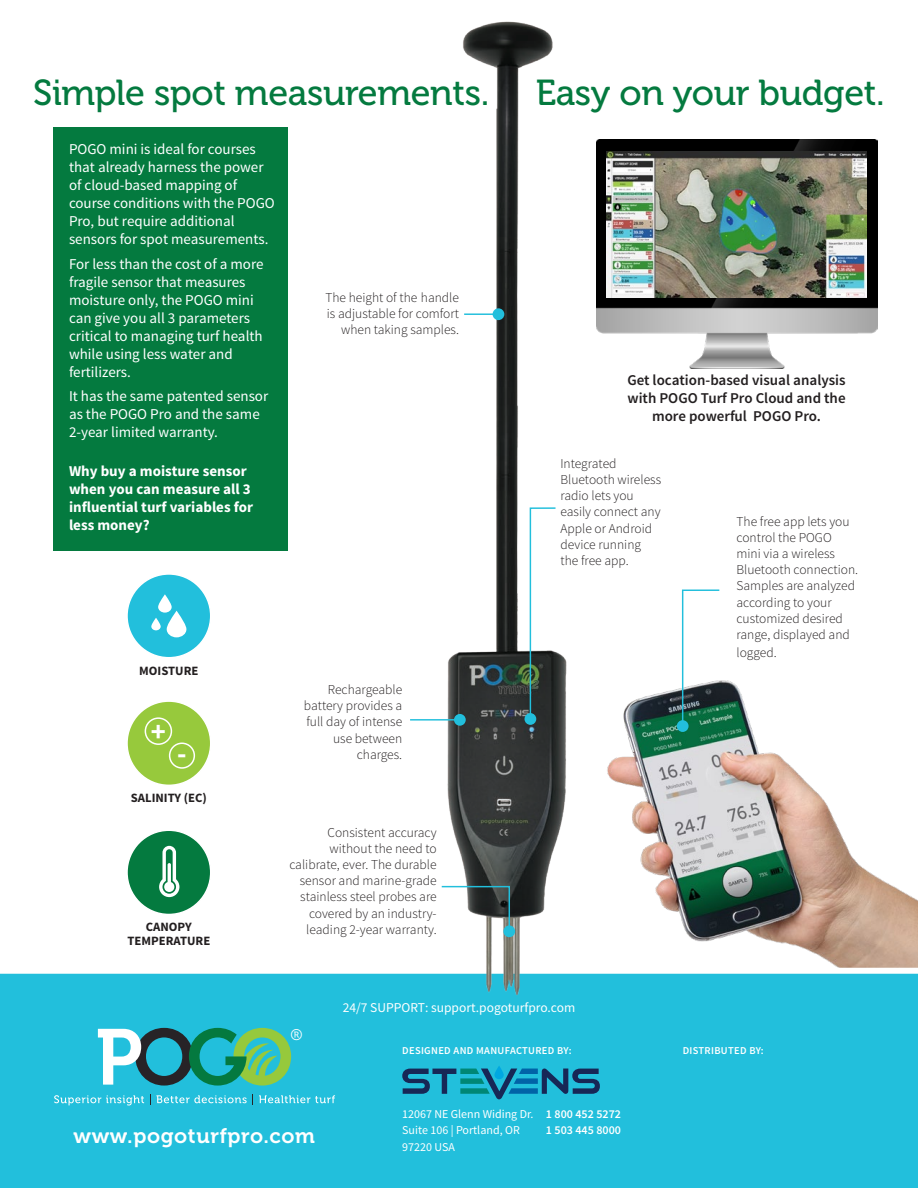
<style>
.page{position:relative;width:918px;height:1188px;background:#fff}
.page>*{position:absolute;margin:0;border:0;box-sizing:border-box;transform-origin:0 0}
.t1{font:36px "Museo 500";letter-spacing:-.01em;color:#047a3f}
.t2{font:700 28.5px "Source Sans Pro";color:#fff}
.Body{font:21px "Museo 700";letter-spacing:.03em;color:#fff}
.t3{font:15.3px "Museo 300";color:#fff}
.t4{font:15px/18px "Source Sans Pro";color:#fff}
.t5{font:700 15px/18px "Source Sans Pro";color:#fff}
.t6{font:600 15px/18px "Source Sans Pro";color:#231f20;text-align:center}
.t7{font:300 13.5px/16.2px "Source Sans Pro";color:#231f20;text-align:right}
.t8{font:13.5px "Source Sans Pro";color:#fff}
.Body-2{font:700 12.75px/14.1px "Source Sans Pro";color:#231f20;text-align:center}
.Callout_body{font:12px/16.5px "Source Sans Pro";color:#fff}
.Callout_body-2{font:600 12px/16.5px "Source Sans Pro";color:#fff}
.Body-3{font:600 10.5px "Source Sans Pro";letter-spacing:.03em;color:#fff}
</style>
<div class="page">
<div style="left:54px;top:127px;width:234px;height:423px;background:#047a3f"></div>
<img style="left:607px;top:680px;width:311px;height:288px">
<div style="left:0;top:973px;width:918px;height:215px;background:#22bfdc"></div>
<div style="left:0;top:968px;width:918px;height:6px;background:#fff"></div>
<svg style="left:54px;top:1095px;width:90px;height:10px"></svg>
<svg style="left:150px;top:1094px;width:103px;height:11px"></svg>
<svg style="left:259px;top:1095px;width:76px;height:8px"></svg>
<svg style="left:98px;top:1028px;width:193px;height:58px"></svg>
<svg style="left:402px;top:1066px;width:198px;height:33px"></svg>
<div style="left:127px;top:574px;width:84px;height:84px;background:#22bfdc;border-radius:50%"></div>
<div style="left:126px;top:573px;width:85px;height:85px;border:2px solid #fff;border-radius:50%"></div>
<svg style="left:151px;top:594px;width:35px;height:43px"></svg>
<div style="left:127px;top:830px;width:84px;height:84px;background:#047a3f;border-radius:50%"></div>
<div style="left:126px;top:829px;width:85px;height:86px;border:2px solid #fff;border-radius:50%"></div>
<svg style="left:159px;top:846px;width:20px;height:51px"></svg>
<div style="left:127px;top:701px;width:84px;height:84px;background:#97c93c;border-radius:50%"></div>
<div style="left:126px;top:700px;width:85px;height:86px;border:2px solid #fff;border-radius:50%"></div>
<div style="left:145px;top:717px;width:27px;height:28px;border:2px solid #fff;border-radius:50%"></div>
<div style="left:169px;top:743px;width:26px;height:26px;border:2px solid #fff;border-radius:50%"></div>
<img style="left:442px;top:21px;width:130px;height:974px">
<img style="left:596px;top:139px;width:281px;height:229px">
<img style="left:607px;top:151px;width:259px;height:146px">
<hr style="left:464px;top:313px;width:34px;height:2px;background:#22bfdc">
<div style="left:493px;top:308px;width:11px;height:12px;background:#22bfdc;border-radius:50%"></div>
<hr style="left:410px;top:719px;width:50px;height:2px;background:#22bfdc">
<div style="left:454px;top:714px;width:12px;height:12px;background:#22bfdc;border-radius:50%"></div>
<svg style="left:681px;top:589px;width:40px;height:139px"></svg>
<div style="left:677px;top:720px;width:12px;height:12px;background:#22bfdc;border-radius:50%"></div>
<svg style="left:441px;top:885px;width:70px;height:48px"></svg>
<div style="left:503px;top:925px;width:12px;height:12px;background:#22bfdc;border-radius:50%"></div>
<svg style="left:529px;top:507px;width:28px;height:213px"></svg>
<div style="left:525px;top:713px;width:11px;height:12px;background:#22bfdc;border-radius:50%"></div>
<p class="t1" style="left:33px;top:72px;width:458px">Simple spot measurements.</p>
<p class="t1" style="left:536px;top:72px;width:351px">Easy on your budget.</p>
<p class="t4" style="left:69px;top:140px;width:207px">POGO mini is ideal for courses that already harness the power of cloud-based mapping of course conditions with the POGO<br>Pro, but require additional sensors for spot measurements.</p>
<p class="t4" style="left:69px;top:255px;width:196px">For less than the cost of a more fragile sensor that measures moisture only, the POGO mini can give you all 3 parameters critical to managing turf health while using less water and fertilizers.</p>
<p class="t4" style="left:69px;top:388px;width:201px">It has the same patented sensor as the POGO Pro and the same<br>2-year limited warranty.</p>
<p class="t5" style="left:69px;top:462px;width:186px">Why buy a moisture sensor when you can measure all 3 influential turf variables for less money?</p>
<p class="t7" style="left:325px;top:289px;width:135px">The height of the handle is adjustable for comfort when taking samples.</p>
<p class="t6" style="left:627px;top:371px;width:220px">Get location-based visual analysis with POGO Turf Pro Cloud and the more powerful POGO Pro.</p>
<p class="t7" style="left:561px;top:455px;width:102px;text-align:left">Integrated<br>Bluetooth wireless radio lets you easily connect any<br>Apple or Android device running the free app.</p>
<p class="t7" style="left:737px;top:513px;width:123px;text-align:left">The free app lets you control the POGO mini via a wireless<br>Bluetooth connection.<br>Samples are analyzed according to your customized desired range, displayed and</p>
<p class="t7" style="left:737px;top:644px;width:42px">logged.</p>
<p class="Body-2" style="left:139px;top:664px;width:61px">MOISTURE</p>
<p class="t2" style="left:151px;top:713px;width:17px">+</p>
<p class="t2" style="left:177px;top:735px;width:11px">-</p>
<p class="Body-2" style="left:131px;top:792px;width:78px">SALINITY (EC)</p>
<p class="Body-2" style="left:127px;top:920px;width:84px">CANOPY<br>TEMPERATURE</p>
<p class="t7" style="left:304px;top:681px;width:100px">Rechargeable battery provides a full day of intense use between charges.</p>
<p class="t7" style="left:289px;top:824px;width:149px">Consistent accuracy without the need to calibrate, ever. The durable sensor and marine-grade stainless steel probes are covered by an industry&shy;leading 2-year warranty.</p>
<p class="t3" style="left:290px;top:1026px;width:14px">®</p>
<p class="t8" style="left:343px;top:999px;width:234px">24/7 SUPPORT: support.pogoturfpro.com</p>
<p class="Body-3" style="left:402px;top:1044px;width:171px">DESIGNED AND MANUFACTURED BY:</p>
<p class="Body-3" style="left:683px;top:1044px;width:83px">DISTRIBUTED BY:</p>
<p class="Body" style="left:74px;top:1124px;width:243px">www.pogoturfpro.com</p>
<p class="Callout_body" style="left:402px;top:1106px;width:133px">12067 NE Glenn Widing Dr.<br>Suite 106 | Portland, OR<br>97220 USA</p>
<p class="Callout_body-2" style="left:546px;top:1106px;width:77px">1 800 452 5272<br>1 503 445 8000</p>
</div>
